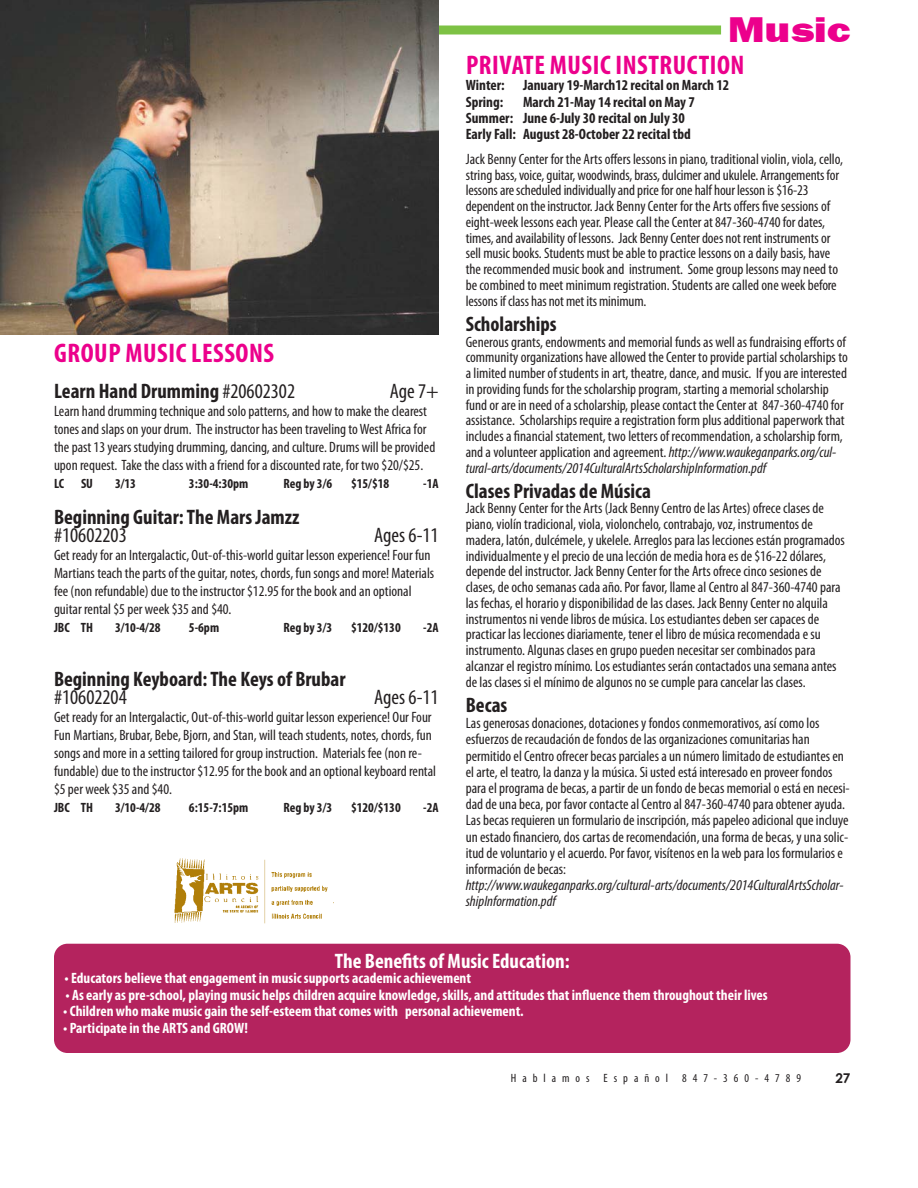
<style>
.page{position:relative;width:918px;height:1188px;background:#fff}
.page>*{position:absolute;margin:0;border:0;box-sizing:border-box;transform-origin:0 0}
.t1{font:700 condensed 27px "Myriad Pro";letter-spacing:.02em;color:#ec008c}
.t2{font:700 condensed 21px "Myriad Pro";color:#231f20}
.t3{font:condensed 21px "Myriad Pro";color:#231f20}
.t4{font:700 condensed 21px "Myriad Pro";color:#fff}
.t5{font:condensed 15px/15.8px "Myriad Pro";color:#231f20}
.t6{font:700 condensed 15px "Myriad Pro";color:#fff}
.t7{font:700 condensed 15px/16.2px "Myriad Pro";color:#231f20}
.t8{font:italic condensed 15px/16.2px "Myriad Pro";color:#231f20}
.t9{font:700 condensed 13.5px "Myriad Pro";color:#231f20}
.t10{font:condensed 12px "Myriad Pro";letter-spacing:.5em;color:#231f20}
.s1{font-weight:400}
.s2{font-style:italic}
</style>
<div class="page">
<div style="left:0;top:26px;width:721px;height:8px;background:#7dc244"></div>
<img style="left:174px;top:858px;width:160px;height:66px">
<div style="left:54px;top:944px;width:797px;height:109px;background:#b4235e;border-radius:14px"></div>
<img style="left:1px;top:0;width:437px;height:334px">
<h1 class="t1" style="left:54px;top:342px;width:221px">GROUP MUSIC LESSONS</h1>
<h2 class="t2" style="left:54px;top:383px;width:243px">Learn Hand Drumming <span class="s1">#20602302</span></h2>
<h2 class="t3" style="left:390px;top:383px;width:50px">Age 7+</h2>
<p class="t5" style="left:54px;top:403px;width:383px;line-height:18px">Learn hand drumming technique and solo patterns, and how to make the clearest tones and slaps on your drum. The instructor has been traveling to West Africa for the past 13 years studying drumming, dancing, and culture. Drums will be provided upon request. Take the class with a friend for a discounted rate, for two $20/$25.</p>
<p class="t9" style="left:54px;top:478px;width:12px">LC</p>
<p class="t9" style="left:81px;top:478px;width:14px">SU</p>
<p class="t9" style="left:115px;top:478px;width:23px">3/13</p>
<p class="t9" style="left:189px;top:478px;width:61px">3:30-4:30pm</p>
<p class="t9" style="left:283px;top:478px;width:50px">Reg by 3/6</p>
<p class="t9" style="left:351px;top:478px;width:40px">$15/$18</p>
<p class="t9" style="left:423px;top:478px;width:17px">-1A</p>
<h2 class="t2" style="left:54px;top:509px;width:247px">Beginning Guitar: The Mars Jamzz</h2>
<h2 class="t3" style="left:54px;top:527px;width:74px">#10602203</h2>
<h2 class="t3" style="left:374px;top:527px;width:66px">Ages 6-11</h2>
<p class="t5" style="left:54px;top:547px;width:382px;line-height:18px">Get ready for an Intergalactic, Out-of-this-world guitar lesson experience! Four fun Martians teach the parts of the guitar, notes, chords, fun songs and more! Materials fee (non refundable) due to the instructor $12.95 for the book and an optional guitar rental $5 per week $35 and $40.</p>
<p class="t9" style="left:54px;top:622px;width:41px">JBC TH</p>
<p class="t9" style="left:115px;top:622px;width:47px">3/10-4/28</p>
<p class="t9" style="left:189px;top:622px;width:32px">5-6pm</p>
<p class="t9" style="left:283px;top:622px;width:50px">Reg by 3/3</p>
<p class="t9" style="left:351px;top:622px;width:51px">$120/$130</p>
<p class="t9" style="left:423px;top:622px;width:17px">-2A</p>
<h2 class="t2" style="left:54px;top:671px;width:293px">Beginning Keyboard: The Keys of Brubar</h2>
<h2 class="t3" style="left:54px;top:689px;width:74px">#10602204</h2>
<h2 class="t3" style="left:374px;top:689px;width:66px">Ages 6-11</h2>
<p class="t5" style="left:54px;top:709px;width:384px;line-height:18px">Get ready for an Intergalactic, Out-of-this-world guitar lesson experience! Our Four Fun Martians, Brubar, Bebe, Bjorn, and Stan, will teach students, notes, chords, fun songs and more in a setting tailored for group instruction. Materials fee (non re&shy;fundable) due to the instructor $12.95 for the book and an optional keyboard rental $5 per week $35 and $40.</p>
<p class="t9" style="left:54px;top:802px;width:41px">JBC TH</p>
<p class="t9" style="left:115px;top:802px;width:47px">3/10-4/28</p>
<p class="t9" style="left:189px;top:802px;width:61px">6:15-7:15pm</p>
<p class="t9" style="left:283px;top:802px;width:50px">Reg by 3/3</p>
<p class="t9" style="left:351px;top:802px;width:51px">$120/$130</p>
<p class="t9" style="left:423px;top:802px;width:17px">-2A</p>
<h1 class="t1" style="left:466px;top:55px;width:280px">PRIVATE MUSIC INSTRUCTION</h1>
<p class="t7" style="left:466px;top:78px;width:265px">Winter: January 19-March12 recital on March 12<br>Spring:</p>
<p class="t7" style="left:466px;top:95px;width:231px;text-indent:57px">March 21-May 14 recital on May 7<br>Summer: June 6-July 30 recital on July 30<br>Early Fall: August 28-October 22 recital tbd</p>
<p class="t5" style="left:466px;top:152px;width:379px">Jack Benny Center for the Arts offers lessons in piano, traditional violin, viola, cello, string bass, voice, guitar, woodwinds, brass, dulcimer and ukulele. Arrangements for lessons are scheduled individually and price for one half hour lesson is $16-23 dependent on the instructor. Jack Benny Center for the Arts offers five sessions of eight-week lessons each year. Please call the Center at 847-360-4740 for dates, times, and availability of lessons. Jack Benny Center does not rent instruments or sell music books. Students must be able to practice lessons on a daily basis, have the recommended music book and instrument. Some group lessons may need to be combined to meet minimum registration. Students are called one week before lessons if class has not met its minimum.</p>
<h2 class="t2" style="left:466px;top:316px;width:92px">Scholarships</h2>
<p class="t5" style="left:466px;top:335px;width:384px">Generous grants, endowments and memorial funds as well as fundraising efforts of community organizations have allowed the Center to provide partial scholarships to a limited number of students in art, theatre, dance, and music. If you are interested in providing funds for the scholarship program, starting a memorial scholarship fund or are in need of a scholarship, please contact the Center at 847-360-4740 for assistance. Scholarships require a registration form plus additional paperwork that includes a financial statement, two letters of recommendation, a scholarship form, and a volunteer application and agreement. <span class="s2">http://www.waukeganparks.org/cul&shy;tural-arts/documents/2014CulturalArtsScholarshipInformation.pdf</span></p>
<h2 class="t2" style="left:466px;top:483px;width:187px">Clases Privadas de Música</h2>
<p class="t5" style="left:466px;top:501px;width:381px">Jack Benny Center for the Arts (Jack Benny Centro de las Artes) ofrece clases de piano, violín tradicional, viola, violonchelo, contrabajo, voz, instrumentos de madera, latón, dulcémele, y ukelele. Arreglos para las lecciones están programados individualmente y el precio de una lección de media hora es de $16-22 dólares, depende del instructor. Jack Benny Center for the Arts ofrece cinco sesiones de clases, de ocho semanas cada año. Por favor, llame al Centro al 847-360-4740 para las fechas, el horario y disponibilidad de las clases. Jack Benny Center no alquila instrumentos ni vende libros de música. Los estudiantes deben ser capaces de practicar las lecciones diariamente, tener el libro de música recomendada e su instrumento. Algunas clases en grupo pueden necesitar ser combinados para alcanzar el registro mínimo. Los estudiantes serán contactados una semana antes de las clases si el mínimo de algunos no se cumple para cancelar las clases.</p>
<h2 class="t2" style="left:466px;top:697px;width:43px">Becas</h2>
<p class="t5" style="left:466px;top:716px;width:386px;line-height:16.2px">Las generosas donaciones, dotaciones y fondos conmemorativos, así como los esfuerzos de recaudación de fondos de las organizaciones comunitarias han permitido el Centro ofrecer becas parciales a un número limitado de estudiantes en el arte, el teatro, la danza y la música. Si usted está interesado en proveer fondos para el programa de becas, a partir de un fondo de becas memorial o está en necesi&shy;dad de una beca, por favor contacte al Centro al 847-360-4740 para obtener ayuda.<br>Las becas requieren un formulario de inscripción, más papeleo adicional que incluye un estado financiero, dos cartas de recomendación, una forma de becas, y una solic&shy;itud de voluntario y el acuerdo. Por favor, visítenos en la web para los formularios e información de becas:</p>
<p class="t8" style="left:466px;top:878px;width:379px">http://www.waukeganparks.org/cultural-arts/documents/2014CulturalArtsScholar&shy;shipInformation.pdf</p>
<h2 class="t4" style="left:335px;top:953px;width:236px">The Benefits of Music Education:</h2>
<p class="t6" style="left:64px;top:973px;width:408px">• Educators believe that engagement in music supports academic achievement</p>
<p class="t6" style="left:65px;top:989px;width:704px">• As early as pre-school, playing music helps children acquire knowledge, skills, and attitudes that influence them throughout their lives</p>
<p class="t6" style="left:63px;top:1006px;width:462px">• Children who make music gain the self-esteem that comes with personal achievement.</p>
<p class="t6" style="left:63px;top:1022px;width:186px">• Participate in the ARTS and GROW!</p>
<p class="t10" style="left:511px;top:1074px;width:292px">Hablamos Español 847-360-4789</p>
</div>
